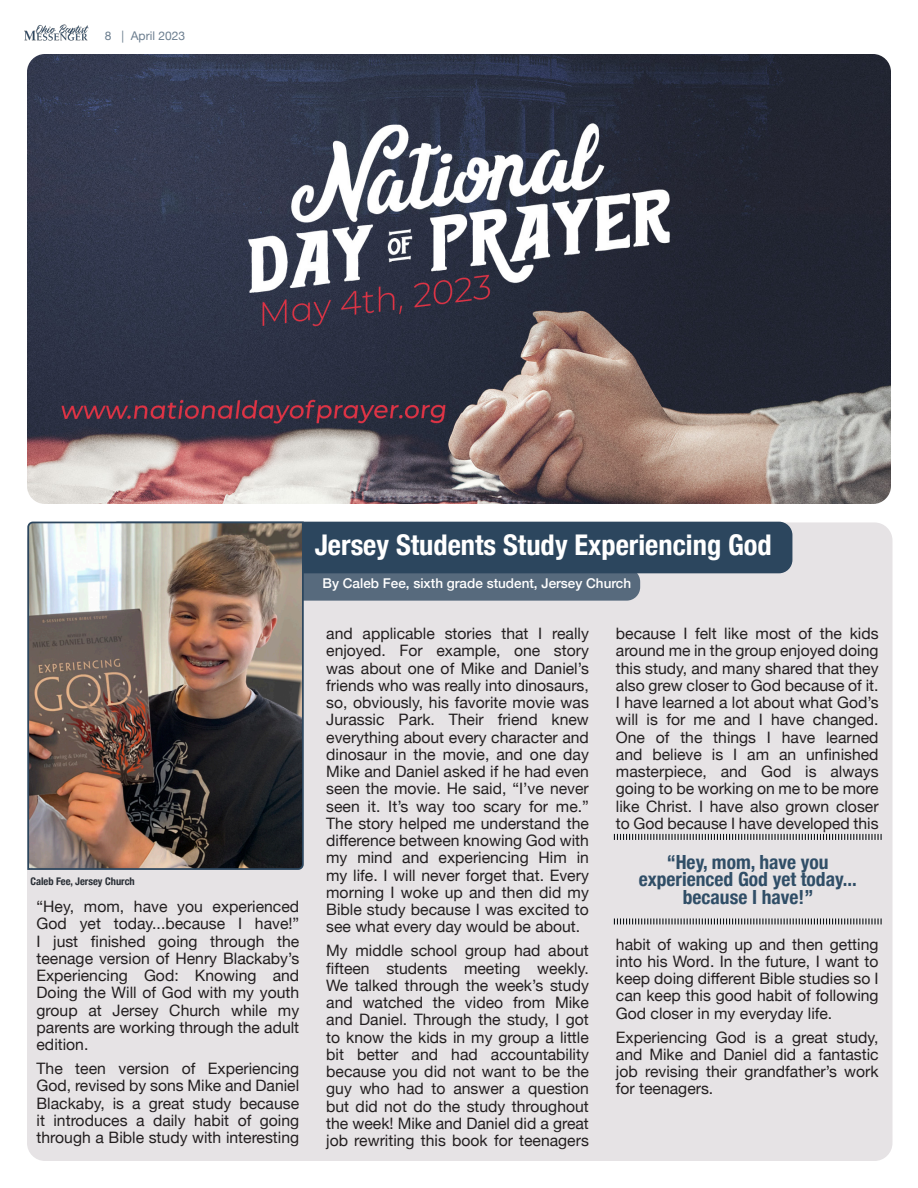
<style>
.page{position:relative;width:918px;height:1188px;background:#fff}
.page>*{position:absolute;margin:0;border:0;box-sizing:border-box;transform-origin:0 0}
.t1{font:700 condensed 28.5px "Helvetica Neue";color:#fff}
.t2{font:700 condensed 19.5px/17.2px "Helvetica Neue";color:#304e67;text-align:center}
.t3{font:15.75px/17.2px "Helvetica Neue";color:#231f20;text-align:justify}
.Author_Text{font:500 13.5px "Helvetica Neue";color:#fff}
.t4{font:12px "Helvetica Neue";color:#6c7e8f}
.Caption_Standard{font:700 condensed 10.5px "Helvetica Neue";color:#292e35}
</style>
<div class="page">
<img style="left:24px;top:24px;width:65px;height:17px">
<div style="left:27px;top:522px;width:865px;height:639px;background:#e6e3e5;border-radius:18px"></div>
<div style="left:108px;top:568px;width:532px;height:33px;background:#576a7d;border-radius:14px"></div>
<div style="left:105px;top:522px;width:687px;height:51px;background:#2c465e;border-radius:13px"></div>
<img style="left:27px;top:521px;width:278px;height:349px">
<svg style="left:614px;top:918px;width:268px;height:6px"></svg>
<svg style="left:614px;top:834px;width:268px;height:6px"></svg>
<img style="left:27px;top:54px;width:864px;height:450px">
<p class="t4" style="left:105px;top:27px;width:82px">8 | April 2023</p>
<p class="Caption_Standard" style="left:30px;top:872px;width:106px">Caleb Fee, Jersey Church</p>
<p class="t3" style="left:37px;top:899px;width:264px">“Hey, mom, have you experienced God yet today...because I have!” I just finished going through the teenage version of Henry Blackaby’s Experiencing God: Knowing and Doing the Will of God with my youth group at Jersey Church while my parents are working through the adult edition.</p>
<p class="t3" style="left:37px;top:1061px;width:264px">The teen version of Experiencing God, revised by sons Mike and Daniel Blackaby, is a great study because it introduces a daily habit of going through a Bible study with interesting</p>
<p class="t1" style="left:315px;top:521px;width:459px">Jersey Students Study Experiencing God</p>
<p class="Author_Text" style="left:323px;top:572px;width:310px">By Caleb Fee, sixth grade student, Jersey Church</p>
<p class="t3" style="left:326px;top:626px;width:264px">and applicable stories that I really enjoyed. For example, one story was about one of Mike and Daniel’s friends who was really into dinosaurs, so, obviously, his favorite movie was Jurassic Park. Their friend knew everything about every character and dinosaur in the movie, and one day Mike and Daniel asked if he had even seen the movie. He said, “I’ve never seen it. It’s way too scary for me.” The story helped me understand the difference between knowing God with my mind and experiencing Him in my life. I will never forget that. Every morning I woke up and then did my Bible study because I was excited to see what every day would be about.</p>
<p class="t3" style="left:326px;top:943px;width:264px">My middle school group had about fifteen students meeting weekly.<br>We talked through the week’s study and watched the video from Mike and Daniel. Through the study, I got to know the kids in my group a little bit better and had accountability because you did not want to be the guy who had to answer a question but did not do the study throughout the week! Mike and Daniel did a great job rewriting this book for teenagers</p>
<p class="t3" style="left:616px;top:626px;width:264px">because I felt like most of the kids around me in the group enjoyed doing this study, and many shared that they also grew closer to God because of it.</p>
<p class="t3" style="left:616px;top:695px;width:264px">I have learned a lot about what God’s will is for me and I have changed.<br>One of the things I have learned and believe is I am an unfinished masterpiece, and God is always going to be working on me to be more like Christ. I have also grown closer to God because I have developed this</p>
<p class="t2" style="left:639px;top:852px;width:219px">“Hey, mom, have you experienced God yet today... because I have!”</p>
<p class="t3" style="left:616px;top:936px;width:264px">habit of waking up and then getting into his Word. In the future, I want to keep doing different Bible studies so I can keep this good habit of following God closer in my everyday life.</p>
<p class="t3" style="left:616px;top:1029px;width:264px">Experiencing God is a great study, and Mike and Daniel did a fantastic job revising their grandfather’s work for teenagers.</p>
</div>
